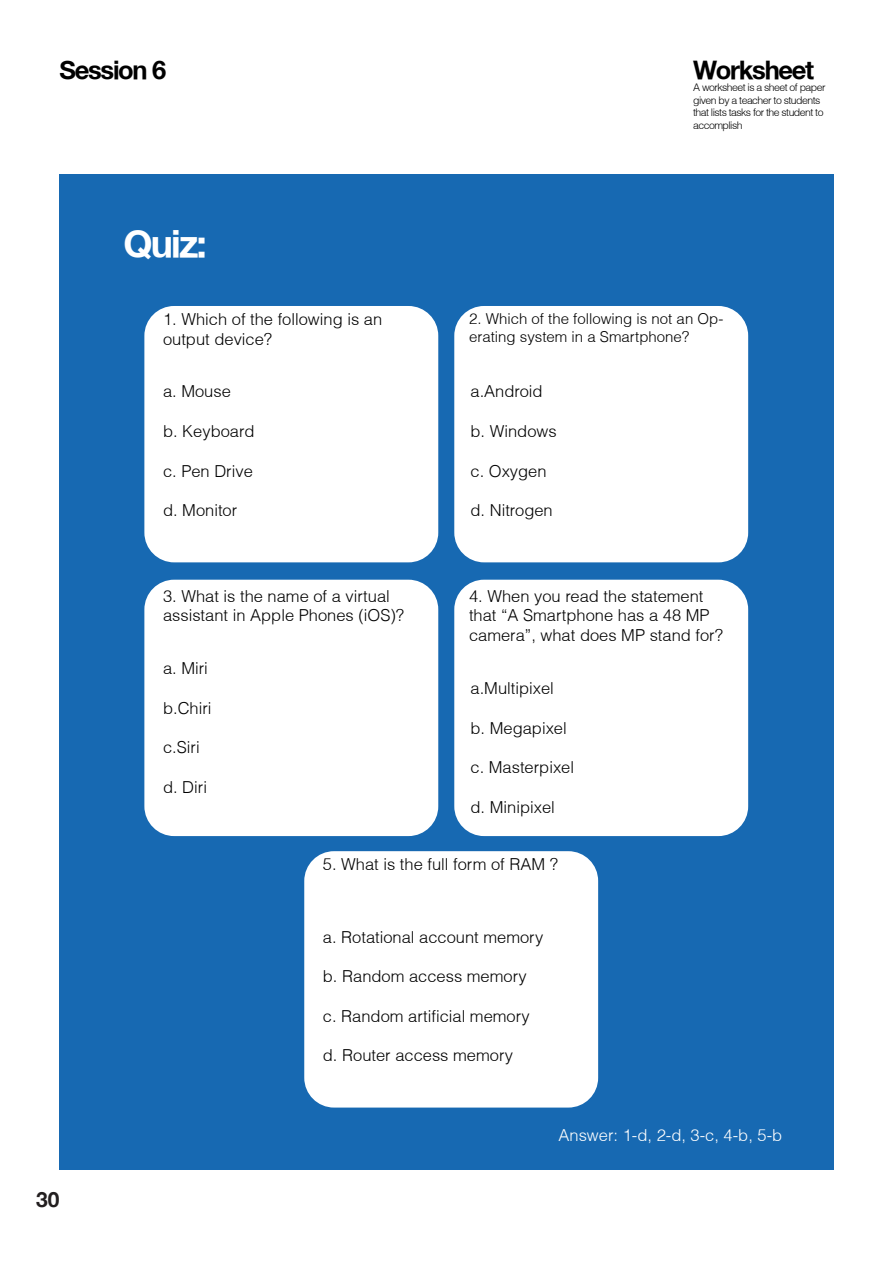
<style>
.page{position:relative;width:893px;height:1263px;background:#fff}
.page>*{position:absolute;margin:0;border:0;box-sizing:border-box;transform-origin:0 0}
.t1{font:700 37.5px "Helvetica Neue";color:#fff}
.t2{font:700 25.5px "Helvetica Neue";letter-spacing:-.05em;color:#000}
.t3{font:700 21px "Helvetica Neue";color:#231f20}
.not_bold_helvetica{font:300 16.5px/19.8px "Helvetica";color:#000}
.not_bold_helvetica-2{font:300 16.5px "Helvetica";color:#fff}
.not_bold_helvetica-3{font:300 15px/18px "Helvetica";color:#000}
.t4{font:300 10.5px/12.6px "Helvetica";letter-spacing:-.05em;color:#000}
</style>
<div class="page">
<div style="left:59px;top:174px;width:774px;height:995px;background:#1769b2"></div>
<div style="left:144px;top:306px;width:294px;height:256px;background:#fff;border-radius:30px"></div>
<div style="left:144px;top:580px;width:294px;height:256px;background:#fff;border-radius:30px"></div>
<div style="left:454px;top:306px;width:294px;height:256px;background:#fff;border-radius:30px"></div>
<div style="left:454px;top:580px;width:294px;height:256px;background:#fff;border-radius:30px"></div>
<div style="left:304px;top:851px;width:294px;height:256px;background:#fff;border-radius:30px"></div>
<h2 class="t2" style="left:60px;top:54px;width:108px">Session 6</h2>
<p class="t1" style="left:124px;top:220px;width:85px">Quiz:</p>
<p class="not_bold_helvetica" style="left:163px;top:309px;width:221px">1. Which of the following is an output device?</p>
<p class="not_bold_helvetica" style="left:163px;top:381px;width:69px">a. Mouse</p>
<p class="not_bold_helvetica" style="left:163px;top:421px;width:93px">b. Keyboard</p>
<p class="not_bold_helvetica" style="left:163px;top:461px;width:91px">c. Pen Drive</p>
<p class="not_bold_helvetica" style="left:163px;top:500px;width:76px">d. Monitor</p>
<p class="not_bold_helvetica" style="left:163px;top:586px;width:243px">3. What is the name of a virtual assistant in Apple Phones (iOS)?</p>
<p class="not_bold_helvetica" style="left:163px;top:658px;width:46px">a. Miri</p>
<p class="not_bold_helvetica" style="left:163px;top:698px;width:50px">b.Chiri</p>
<p class="not_bold_helvetica" style="left:163px;top:737px;width:38px">c.Siri</p>
<p class="not_bold_helvetica" style="left:163px;top:777px;width:45px">d. Diri</p>
<p class="t2" style="left:693px;top:54px;width:123px">Worksheet</p>
<p class="t4" style="left:693px;top:81px;width:134px">A worksheet is a sheet of paper given by a teacher to students that lists tasks for the student to accomplish</p>
<p class="not_bold_helvetica-3" style="left:469px;top:309px;width:256px">2. Which of the following is not an Op&shy;erating system in a Smartphone?</p>
<p class="not_bold_helvetica" style="left:470px;top:381px;width:74px">a.Android</p>
<p class="not_bold_helvetica" style="left:470px;top:421px;width:88px">b. Windows</p>
<p class="not_bold_helvetica" style="left:470px;top:461px;width:78px">c. Oxygen</p>
<p class="not_bold_helvetica" style="left:470px;top:500px;width:84px">d. Nitrogen</p>
<p class="not_bold_helvetica" style="left:469px;top:586px;width:256px">4. When you read the statement that “A Smartphone has a 48 MP camera”, what does MP stand for?</p>
<p class="not_bold_helvetica" style="left:470px;top:678px;width:85px">a.Multipixel</p>
<p class="not_bold_helvetica" style="left:470px;top:718px;width:98px">b. Megapixel</p>
<p class="not_bold_helvetica" style="left:470px;top:757px;width:105px">c. Masterpixel</p>
<p class="not_bold_helvetica" style="left:470px;top:797px;width:86px">d. Minipixel</p>
<p class="not_bold_helvetica" style="left:323px;top:854px;width:237px">5. What is the full form of RAM ?</p>
<p class="t3" style="left:36px;top:1186px;width:25px">30</p>
<p class="not_bold_helvetica" style="left:323px;top:927px;width:222px">a. Rotational account memory</p>
<p class="not_bold_helvetica" style="left:323px;top:966px;width:205px">b. Random access memory</p>
<p class="not_bold_helvetica" style="left:323px;top:1006px;width:208px">c. Random artificial memory</p>
<p class="not_bold_helvetica" style="left:323px;top:1045px;width:192px">d. Router access memory</p>
<p class="not_bold_helvetica-2" style="left:559px;top:1124px;width:225px">Answer: 1-d, 2-d, 3-c, 4-b, 5-b</p>
</div>
